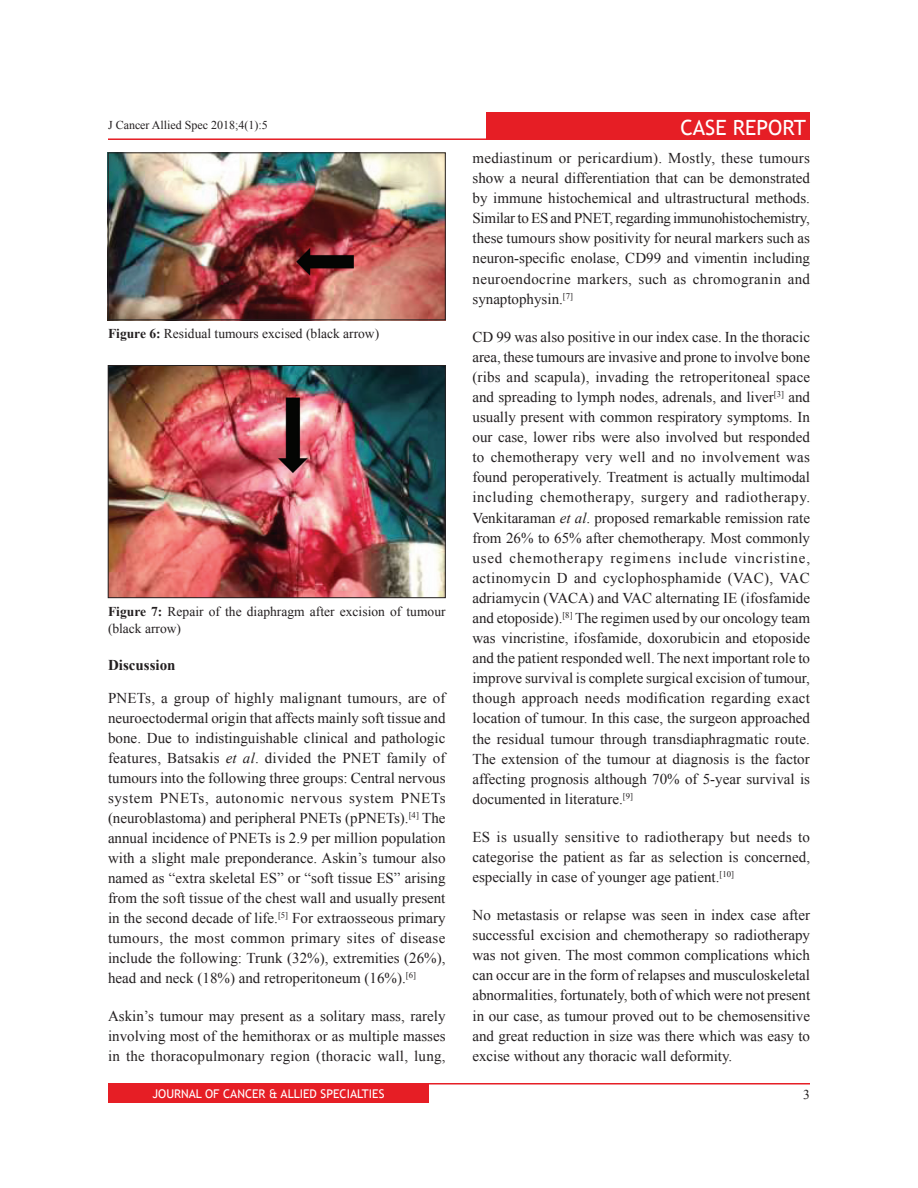
<style>
.page{position:relative;width:918px;height:1188px;background:#fff}
.page>*{position:absolute;margin:0;border:0;box-sizing:border-box;transform-origin:0 0}
.t1{font:21px "Trebuchet MS";color:#fff}
.TX{font:15px/20.1px "Times New Roman";color:#231f20;text-align:justify}
.t2{font:700 15px "Times New Roman";color:#231f20}
.FGC{font:13.5px/16.5px "Times New Roman";color:#231f20}
.t3{font:12px "Trebuchet MS";color:#fff}
.t4{font:12px "Times New Roman";color:#231f20}
.s1{font-weight:700}
.s2{font-style:italic}
</style>
<div class="page">
<div style="left:108px;top:1085px;width:321px;height:18px;background:#e61e25"></div>
<hr style="left:108px;top:1083px;width:702px;height:2px;background:#e61e25">
<div style="left:486px;top:112px;width:324px;height:28px;background:#e61e25"></div>
<hr style="left:108px;top:138px;width:687px;height:2px;background:#e61e25">
<img style="left:110px;top:155px;width:334px;height:163px">
<div style="left:108px;top:153px;width:338px;height:167px;border:1px solid #231f20"></div>
<img style="left:110px;top:367px;width:334px;height:229px">
<div style="left:108px;top:365px;width:338px;height:233px;border:1px solid #231f20"></div>
<p class="t4" style="left:108px;top:117px;width:161px">J Cancer Allied Spec 2018;4(1):5</p>
<p class="FGC" style="left:108px;top:325px;width:273px"><span class="s1">Figure 6:</span> Residual tumours excised (black arrow)</p>
<p class="FGC" style="left:108px;top:603px;width:339px"><span class="s1">Figure 7:</span> Repair of the diaphragm after excision of tumour (black arrow)</p>
<h1 class="t2" style="left:108px;top:654px;width:69px">Discussion</h1>
<p class="TX" style="left:108px;top:688px;width:339px">PNETs, a group of highly malignant tumours, are of neuroectodermal origin that affects mainly soft tissue and bone. Due to indistinguishable clinical and pathologic features, Batsakis <span class="s2">et al</span>. divided the PNET family of tumours into the following three groups: Central nervous system PNETs, autonomic nervous system PNETs (neuroblastoma) and peripheral PNETs (pPNETs).<sup>[4]</sup> The annual incidence of PNETs is 2.9 per million population with a slight male preponderance. Askin’s tumour also named as “extra skeletal ES” or “soft tissue ES” arising from the soft tissue of the chest wall and usually present in the second decade of life.<sup>[5]</sup> For extraosseous primary tumours, the most common primary sites of disease include the following: Trunk (32%), extremities (26%), head and neck (18%) and retroperitoneum (16%).<sup>[6]</sup></p>
<p class="TX" style="left:108px;top:1005px;width:339px">Askin’s tumour may present as a solitary mass, rarely involving most of the hemithorax or as multiple masses in the thoracopulmonary region (thoracic wall, lung,</p>
<h1 class="t1" style="left:680px;top:115px;width:127px">CASE REPORT</h1>
<p class="TX" style="left:472px;top:147px;width:339px">mediastinum or pericardium). Mostly, these tumours show a neural differentiation that can be demonstrated by immune histochemical and ultrastructural methods.<br>Similar to ES and PNET, regarding immunohistochemistry, these tumours show positivity for neural markers such as neuron-specific enolase, CD99 and vimentin including neuroendocrine markers, such as chromogranin and synaptophysin.<sup>[7]</sup></p>
<p class="TX" style="left:472px;top:326px;width:339px">CD 99 was also positive in our index case. In the thoracic area, these tumours are invasive and prone to involve bone (ribs and scapula), invading the retroperitoneal space and spreading to lymph nodes, adrenals, and liver<sup>[3]</sup> and usually present with common respiratory symptoms. In our case, lower ribs were also involved but responded to chemotherapy very well and no involvement was found peroperatively. Treatment is actually multimodal including chemotherapy, surgery and radiotherapy.<br>Venkitaraman <span class="s2">et al</span>. proposed remarkable remission rate from 26% to 65% after chemotherapy. Most commonly used chemotherapy regimens include vincristine, actinomycin D and cyclophosphamide (VAC), VAC adriamycin (VACA) and VAC alternating IE (ifosfamide and etoposide).<sup>[8]</sup> The regimen used by our oncology team was vincristine, ifosfamide, doxorubicin and etoposide and the patient responded well. The next important role to improve survival is complete surgical excision of tumour, though approach needs modification regarding exact location of tumour. In this case, the surgeon approached the residual tumour through transdiaphragmatic route.<br>The extension of the tumour at diagnosis is the factor affecting prognosis although 70% of 5-year survival is documented in literature.<sup>[9]</sup></p>
<p class="TX" style="left:472px;top:826px;width:339px">ES is usually sensitive to radiotherapy but needs to categorise the patient as far as selection is concerned, especially in case of younger age patient.<sup>[10]</sup></p>
<p class="TX" style="left:472px;top:905px;width:339px">No metastasis or relapse was seen in index case after successful excision and chemotherapy so radiotherapy was not given. The most common complications which can occur are in the form of relapses and musculoskeletal abnormalities, fortunately, both of which were not present in our case, as tumour proved out to be chemosensitive and great reduction in size was there which was easy to excise without any thoracic wall deformity.</p>
<p class="t3" style="left:153px;top:1086px;width:233px">JOURNAL OF CANCER &amp; ALLIED SPECIALTIES</p>
<p class="FGC" style="left:803px;top:1085px;width:8px">3</p>
</div>
